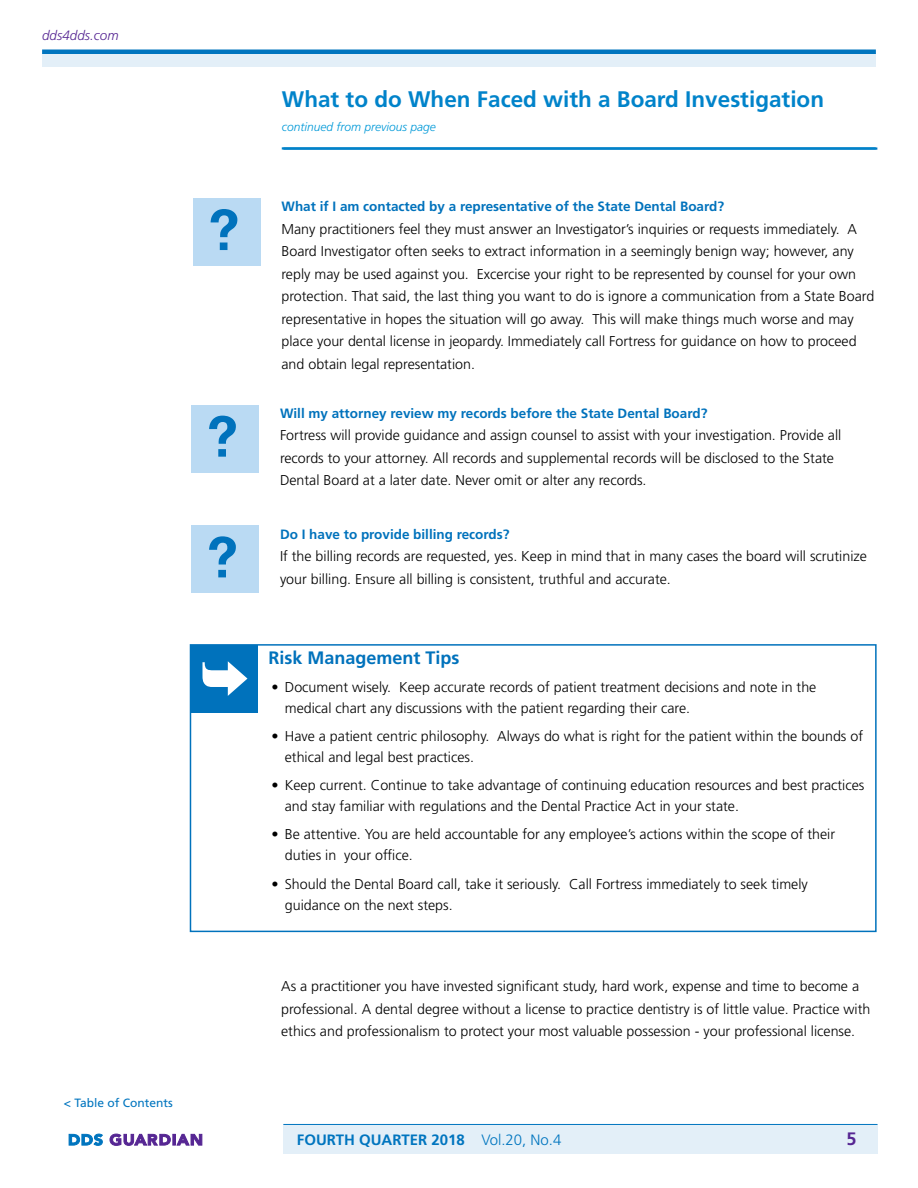
<style>
.page{position:relative;width:918px;height:1188px;background:#fff}
.page>*{position:absolute;margin:0;border:0;box-sizing:border-box;transform-origin:0 0}
.t1{font:700 22.5px "Frutiger LT Std";color:#0083ca}
.t2{font:700 18px "Frutiger LT Std";color:#0072bc}
.t3{font:700 18px "Frutiger LT Std";color:#562693}
.t4{font:700 15px "Frutiger LT Std";color:#0075bf}
.t5{font:300 14.25px/22.5px "Frutiger LT Std";color:#000}
.t6{font:700 13.5px "Frutiger LT Std";color:#0072bc}
.t7{font:italic 300 13.5px "Frutiger LT Std";color:#562693}
.t8{font:italic 300 12px "Frutiger LT Std";color:#0099d8}
.t9{font:12px "Frutiger LT Std";color:#0075bf}
.s1{font-weight:300}
</style>
<div class="page">
<hr style="left:283px;top:147px;width:594px;height:3px;background:#0075bf">
<div style="left:42px;top:51px;width:834px;height:15px;background:#e3eff8"></div>
<div style="left:283px;top:1124px;width:595px;height:30px;background:#e3eff8"></div>
<hr style="left:283px;top:1124px;width:594px;height:1px;background:#0075bf">
<hr style="left:42px;top:50px;width:834px;height:4px;background:#0075bf">
<svg style="left:69px;top:1134px;width:34px;height:12px"></svg>
<svg style="left:110px;top:1134px;width:92px;height:12px"></svg>
<hr style="left:282px;top:147px;width:594px;height:3px;background:#0083ca">
<div style="left:193px;top:198px;width:68px;height:68px;background:#badaf3"></div>
<svg style="left:211px;top:209px;width:26px;height:41px"></svg>
<div style="left:192px;top:405px;width:67px;height:67px;background:#badaf3"></div>
<svg style="left:209px;top:416px;width:27px;height:41px"></svg>
<div style="left:192px;top:526px;width:67px;height:67px;background:#badaf3"></div>
<svg style="left:209px;top:536px;width:27px;height:41px"></svg>
<div style="left:190px;top:644px;width:687px;height:288px;border:2px solid #0072bc"></div>
<div style="left:190px;top:645px;width:68px;height:67px;background:#0072bc"></div>
<svg style="left:203px;top:661px;width:44px;height:35px"></svg>
<p class="t7" style="left:42px;top:28px;width:78px">dds4dds.com</p>
<p class="t9" style="left:64px;top:1096px;width:111px">&lt; Table of Contents</p>
<h1 class="t1" style="left:282px;top:86px;width:544px">What to do When Faced with a Board Investigation</h1>
<p class="t8" style="left:282px;top:120px;width:156px">continued from previous page</p>
<p class="t6" style="left:282px;top:199px;width:444px">What if I am contacted by a representative of the State Dental Board?</p>
<p class="t5" style="left:282px;top:218px;width:594px">Many practitioners feel they must answer an Investigator’s inquiries or requests immediately. A Board Investigator often seeks to extract information in a seemingly benign way; however, any reply may be used against you. Excercise your right to be represented by counsel for your own protection. That said, the last thing you want to do is ignore a communication from a State Board representative in hopes the situation will go away. This will make things much worse and may place your dental license in jeopardy. Immediately call Fortress for guidance on how to proceed and obtain legal representation.</p>
<p class="t6" style="left:280px;top:405px;width:429px">Will my attorney review my records before the State Dental Board?</p>
<p class="t5" style="left:280px;top:424px;width:563px">Fortress will provide guidance and assign counsel to assist with your investigation. Provide all records to your attorney. All records and supplemental records will be disclosed to the State<br>Dental Board at a later date. Never omit or alter any records.</p>
<p class="t6" style="left:280px;top:526px;width:231px">Do I have to provide billing records?</p>
<p class="t5" style="left:280px;top:545px;width:588px">If the billing records are requested, yes. Keep in mind that in many cases the board will scrutinize your billing. Ensure all billing is consistent, truthful and accurate.</p>
<p class="t2" style="left:268px;top:647px;width:193px">Risk Management Tips</p>
<p class="t5" style="left:285px;top:677px;width:533px;line-height:21px;text-indent:-13px">• Document wisely. Keep accurate records of patient treatment decisions and note in the medical chart any discussions with the patient regarding their care.</p>
<p class="t5" style="left:285px;top:726px;width:580px;line-height:21px;text-indent:-13px">• Have a patient centric philosophy. Always do what is right for the patient within the bounds of ethical and legal best practices.</p>
<p class="t5" style="left:285px;top:775px;width:581px;line-height:21px;text-indent:-13px">• Keep current. Continue to take advantage of continuing education resources and best practices and stay familiar with regulations and the Dental Practice Act in your state.</p>
<p class="t5" style="left:285px;top:823px;width:552px;line-height:21px;text-indent:-13px">• Be attentive. You are held accountable for any employee’s actions within the scope of their duties in your office.</p>
<p class="t5" style="left:285px;top:874px;width:525px;line-height:21px;text-indent:-13px">• Should the Dental Board call, take it seriously. Call Fortress immediately to seek timely guidance on the next steps.</p>
<p class="t5" style="left:281px;top:975px;width:591px">As a practitioner you have invested significant study, hard work, expense and time to become a professional. A dental degree without a license to practice dentistry is of little value. Practice with ethics and professionalism to protect your most valuable possession - your professional license.</p>
<p class="t4" style="left:297px;top:1131px;width:266px">FOURTH QUARTER 2018 <span class="s1">Vol.20, No.4</span></p>
<p class="t3" style="left:847px;top:1128px;width:12px">5</p>
</div>
